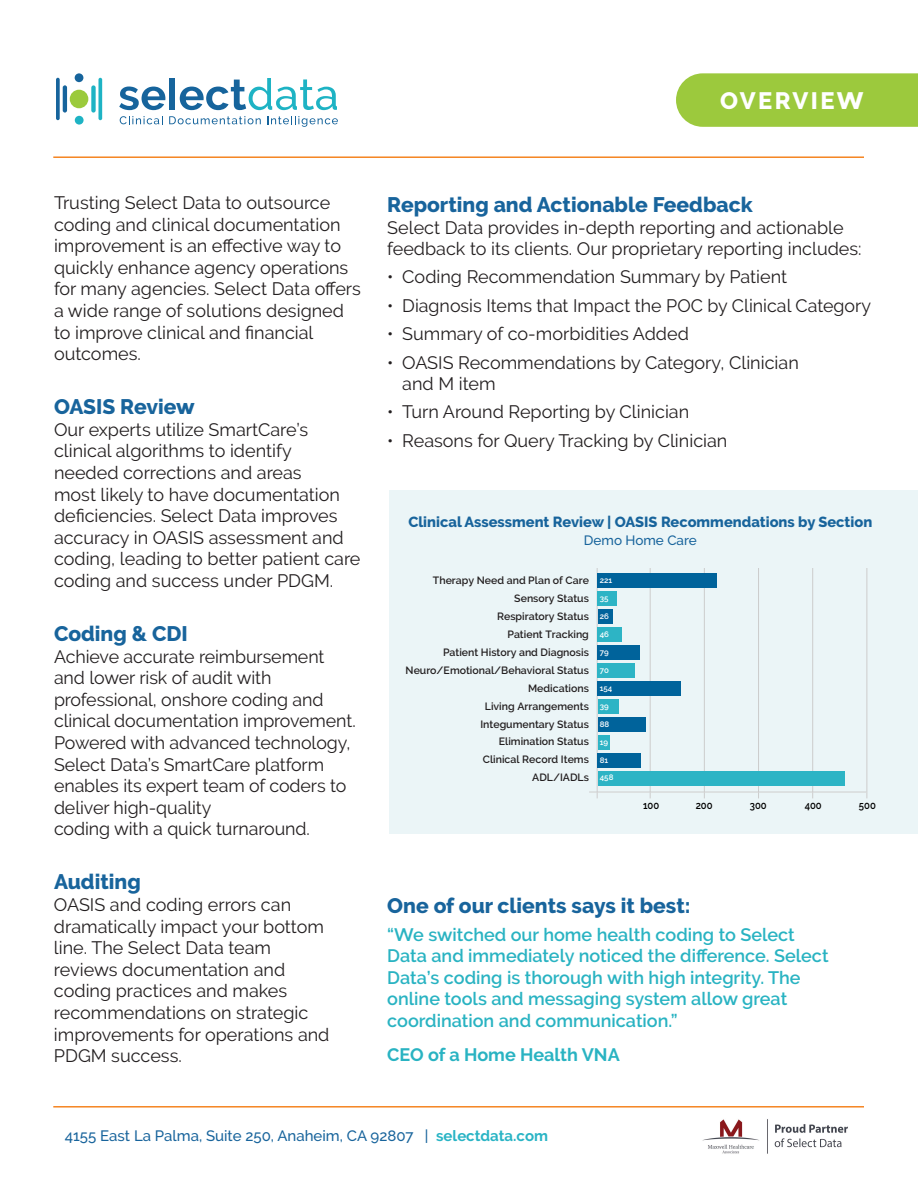
<style>
.page{position:relative;width:918px;height:1188px;background:#fff}
.page>*{position:absolute;margin:0;border:0;box-sizing:border-box;transform-origin:0 0}
.t1{font:800 23.7px "Raleway";letter-spacing:.1em;color:#fff}
.t2{font:800 21px "Raleway";color:#18649c}
.t3{font:18px/21.6px "Raleway";color:#231f20}
.t4{font:600 18px/21.6px "Raleway";color:#29b3c2}
.t5{font:700 18px "Raleway";color:#29b3c2}
.t6{font:500 15px "Raleway";color:#18649c}
.t7{font:800 14.7px "Raleway";color:#18649c}
.t8{font:500 13.5px "Raleway";color:#18649c}
.t9{font:600 10.5px/17.9px "Raleway";color:#231f20;text-align:right}
.t10{font:600 10.5px "Raleway";color:#000;scale:.9 1}
.t11{font:600 7.95px "Raleway";color:#fff}
.s1{font-weight:700;color:#29b4c5}
</style>
<div class="page">
<div style="left:390px;top:490px;width:528px;height:344px;background:#ebf5f7"></div>
<svg style="left:119px;top:87px;width:46px;height:23px"></svg>
<div style="left:169px;top:78px;width:6px;height:32px;background:#16649c"></div>
<svg style="left:180px;top:78px;width:157px;height:32px"></svg>
<div style="left:70px;top:90px;width:18px;height:18px;background:#9bca3b;border-radius:50%"></div>
<div style="left:75px;top:73px;width:8px;height:9px;background:#16649c;border-radius:50%"></div>
<svg style="left:56px;top:78px;width:4px;height:42px"></svg>
<svg style="left:98px;top:78px;width:4px;height:42px"></svg>
<div style="left:91px;top:85px;width:5px;height:28px;background:#1eb3c4;border-radius:2px"></div>
<hr style="left:63px;top:85px;width:4px;height:28px;background:#16649c;border-radius:2px">
<div style="left:75px;top:116px;width:9px;height:9px;background:#1eb3c4;border-radius:50%"></div>
<svg style="left:120px;top:116px;width:43px;height:8px"></svg>
<svg style="left:169px;top:116px;width:92px;height:8px"></svg>
<svg style="left:267px;top:116px;width:71px;height:11px"></svg>
<hr style="left:53px;top:1106px;width:811px;height:2px;background:#f58522">
<hr style="left:53px;top:156px;width:811px;height:2px;background:#f58522">
<div style="left:676px;top:73px;width:242px;height:54px;background:#9cc93d"></div>
<hr style="left:597px;top:568px;width:1px;height:230px;background:#ccc">
<hr style="left:650px;top:568px;width:1px;height:230px;background:#ccc">
<hr style="left:704px;top:568px;width:1px;height:230px;background:#ccc">
<hr style="left:758px;top:568px;width:1px;height:230px;background:#ccc">
<hr style="left:812px;top:568px;width:1px;height:230px;background:#ccc">
<hr style="left:866px;top:568px;width:1px;height:230px;background:#ccc">
<hr style="left:589px;top:792px;width:277px;height:1px;background:#ccc">
<div style="left:598px;top:574px;width:119px;height:14px;background:#00639b"></div>
<div style="left:598px;top:592px;width:19px;height:14px;background:#2db4c5"></div>
<div style="left:598px;top:609px;width:14px;height:15px;background:#00639b"></div>
<div style="left:598px;top:627px;width:24px;height:15px;background:#2db4c5"></div>
<div style="left:598px;top:645px;width:42px;height:15px;background:#00639b"></div>
<div style="left:598px;top:663px;width:37px;height:15px;background:#2db4c5"></div>
<div style="left:598px;top:681px;width:83px;height:15px;background:#00639b"></div>
<div style="left:598px;top:699px;width:20px;height:15px;background:#2db4c5"></div>
<div style="left:598px;top:717px;width:48px;height:14px;background:#00639b"></div>
<div style="left:598px;top:735px;width:12px;height:14px;background:#2db4c5"></div>
<div style="left:598px;top:753px;width:43px;height:14px;background:#00639b"></div>
<div style="left:598px;top:771px;width:247px;height:14px;background:#2db4c5"></div>
<img style="left:702px;top:1119px;width:146px;height:35px">
<p class="t1" style="left:720px;top:87px;width:145px">OVERVIEW</p>
<p class="t3" style="left:54px;top:192px;width:308px">Trusting Select Data to outsource coding and clinical documentation improvement is an effective way to quickly enhance agency operations for many agencies. Select Data offers a wide range of solutions designed to improve clinical and financial outcomes.</p>
<p class="t2" style="left:54px;top:395px;width:142px">OASIS Review</p>
<p class="t3" style="left:54px;top:419px;width:308px">Our experts utilize SmartCare’s clinical algorithms to identify needed corrections and areas<br>most likely to have documentation deficiencies. Select Data improves accuracy in OASIS assessment and coding, leading to better patient care coding and success under PDGM.</p>
<p class="t2" style="left:54px;top:622px;width:135px">Coding &amp; CDI</p>
<p class="t3" style="left:54px;top:646px;width:303px">Achieve accurate reimbursement and lower risk of audit with professional, onshore coding and clinical documentation improvement.<br>Powered with advanced technology,<br>Select Data’s SmartCare platform enables its expert team of coders to deliver high-quality<br>coding with a quick turnaround.</p>
<p class="t2" style="left:54px;top:870px;width:88px">Auditing</p>
<p class="t3" style="left:54px;top:894px;width:277px">OASIS and coding errors can dramatically impact your bottom line. The Select Data team reviews documentation and coding practices and makes recommendations on strategic improvements for operations and<br>PDGM success.</p>
<p class="t2" style="left:387px;top:193px;width:367px">Reporting and Actionable Feedback</p>
<p class="t3" style="left:387px;top:216px;width:476px">Select Data provides in-depth reporting and actionable feedback to its clients. Our proprietary reporting includes:</p>
<p class="t3" style="left:387px;top:266px;width:401px">• Coding Recommendation Summary by Patient</p>
<p class="t3" style="left:387px;top:295px;width:485px">• Diagnosis Items that Impact the POC by Clinical Category</p>
<p class="t3" style="left:387px;top:323px;width:303px">• Summary of co-morbidities Added</p>
<p class="t3" style="left:402px;top:351px;width:398px;text-indent:-15px">• OASIS Recommendations by Category, Clinician and M item</p>
<p class="t3" style="left:387px;top:401px;width:303px">• Turn Around Reporting by Clinician</p>
<p class="t3" style="left:387px;top:430px;width:342px">• Reasons for Query Tracking by Clinician</p>
<p class="t7" style="left:408px;top:513px;width:465px">Clinical Assessment Review | OASIS Recommendations by Section</p>
<p class="t8" style="left:584px;top:533px;width:114px">Demo Home Care</p>
<p class="t9" style="left:406px;top:572px;width:185px">Therapy Need and Plan of Care<br>Sensory Status<br>Respiratory Status<br>Patient Tracking<br>Patient History and Diagnosis<br>Neuro/Emotional/Behavioral Status<br>Medications<br>Living Arrangements<br>Integumentary Status<br>Elimination Status<br>Clinical Record Items<br>ADL/IADLs</p>
<p class="t11" style="left:600px;top:576px;width:14px">221</p>
<p class="t11" style="left:600px;top:594px;width:10px">35</p>
<p class="t11" style="left:600px;top:612px;width:11px">26</p>
<p class="t11" style="left:600px;top:630px;width:11px">46</p>
<p class="t11" style="left:600px;top:648px;width:10px">79</p>
<p class="t11" style="left:600px;top:666px;width:11px">70</p>
<p class="t11" style="left:600px;top:683px;width:14px">154</p>
<p class="t11" style="left:600px;top:701px;width:10px">39</p>
<p class="t11" style="left:600px;top:719px;width:11px">88</p>
<p class="t11" style="left:600px;top:737px;width:10px">19</p>
<p class="t11" style="left:600px;top:755px;width:10px">81</p>
<p class="t11" style="left:600px;top:773px;width:15px">458</p>
<p class="t10" style="left:643px;top:799px;width:19px">100</p>
<p class="t10" style="left:696px;top:799px;width:20px">200</p>
<p class="t10" style="left:750px;top:799px;width:20px">300</p>
<p class="t10" style="left:805px;top:799px;width:20px">400</p>
<p class="t10" style="left:859px;top:799px;width:20px">500</p>
<p class="t2" style="left:387px;top:894px;width:305px">One of our clients says it best:</p>
<p class="t4" style="left:387px;top:924px;width:443px">“We switched our home health coding to Select Data and immediately noticed the difference. Select Data’s coding is thorough with high integrity. The online tools and messaging system allow great coordination and communication.”</p>
<p class="t5" style="left:387px;top:1044px;width:234px">CEO of a Home Health VNA</p>
<p class="t6" style="left:65px;top:1127px;width:485px">4155 East La Palma, Suite 250, Anaheim, CA 92807 | <span class="s1">selectdata.com</span></p>
</div>
